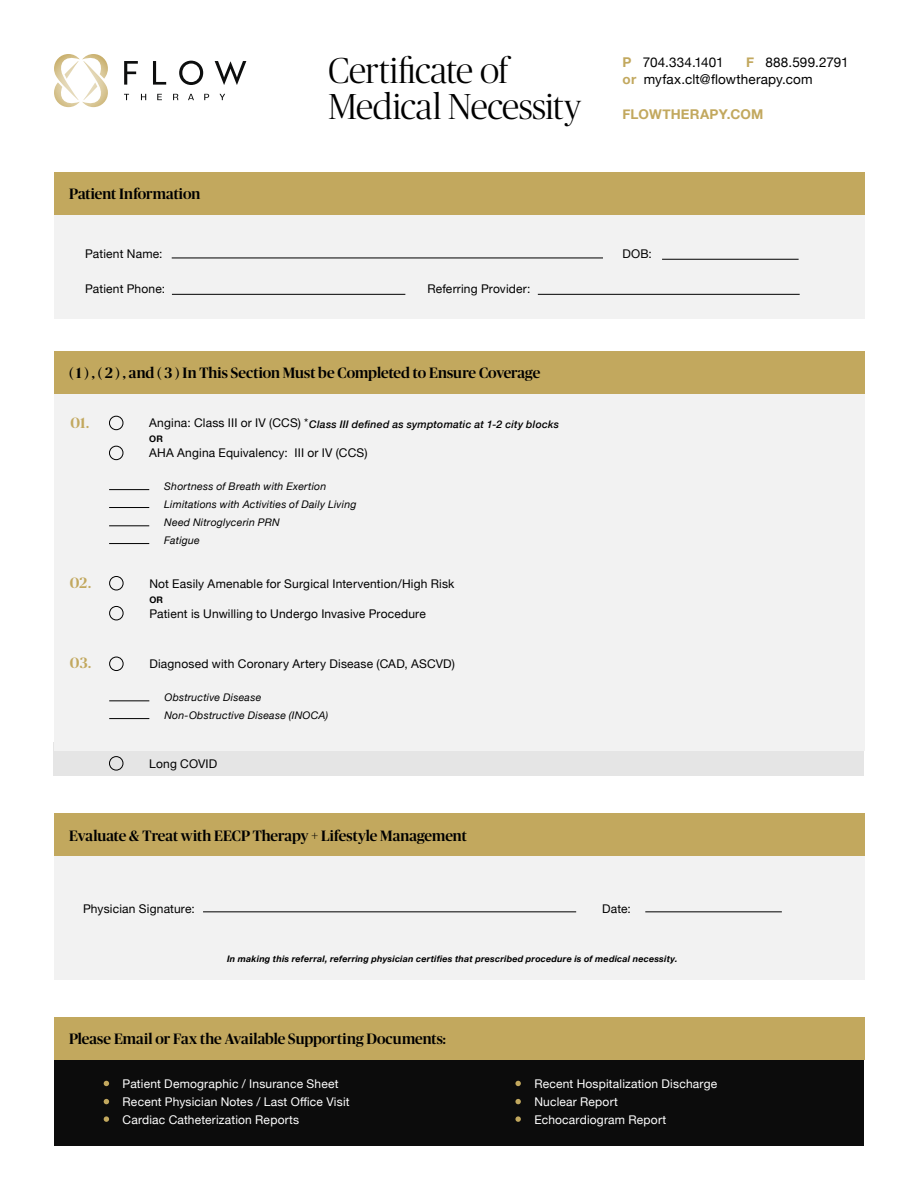
<style>
.page{position:relative;width:918px;height:1188px;background:#fff}
.page>*{position:absolute;margin:0;border:0;box-sizing:border-box;transform-origin:0 0}
.t1{font:300 36px/36px "Publico Banner";letter-spacing:-.005em;color:#000}
.t2{font:500 15px "Publico Banner";color:#000}
.t3{font:500 15px "Publico Banner";color:#c2a85e}
.t4{font:13.5px/17.2px "Helvetica Neue";letter-spacing:.01em;color:#000}
.t5{font:700 13.5px "Helvetica Neue";letter-spacing:.01em;color:#c2a85e}
.t6{font:12px "Helvetica Neue";letter-spacing:.015em;color:#000}
.t7{font:12px/18px "Helvetica Neue";letter-spacing:.015em;color:#fff}
.t8{font:italic 10.5px/18px "Helvetica Neue";letter-spacing:.02em;color:#000}
.t9{font:italic 500 10.5px "Helvetica Neue";letter-spacing:.02em;color:#000}
.t10{font:italic 700 9px "Helvetica Neue";letter-spacing:.025em;color:#000}
.t11{font:700 9px "Helvetica Neue";color:#000}
.s1{font-weight:700;color:#c2a85e}
.s2{font-weight:900}
</style>
<div class="page">
<svg style="left:124px;top:61px;width:14px;height:24px"></svg>
<svg style="left:153px;top:61px;width:13px;height:24px"></svg>
<svg style="left:179px;top:61px;width:24px;height:24px"></svg>
<svg style="left:215px;top:61px;width:31px;height:24px"></svg>
<svg style="left:124px;top:94px;width:5px;height:6px"></svg>
<svg style="left:141px;top:94px;width:5px;height:6px"></svg>
<svg style="left:157px;top:94px;width:5px;height:6px"></svg>
<svg style="left:173px;top:94px;width:5px;height:6px"></svg>
<svg style="left:188px;top:94px;width:6px;height:6px"></svg>
<svg style="left:204px;top:94px;width:5px;height:6px"></svg>
<svg style="left:219px;top:94px;width:6px;height:6px"></svg>
<svg style="left:54px;top:54px;width:54px;height:53px"></svg>
<div style="left:54px;top:178px;width:810px;height:140px;background:#f2f2f2"></div>
<div style="left:54px;top:743px;width:810px;height:33px;background:#e5e5e5"></div>
<div style="left:54px;top:356px;width:810px;height:395px;background:#f2f2f2"></div>
<div style="left:54px;top:351px;width:810px;height:43px;background:#c2a85e"></div>
<div style="left:54px;top:1017px;width:810px;height:128px;background:#0c0c0c"></div>
<hr style="left:109px;top:489px;width:40px;height:1px;background:#000">
<hr style="left:109px;top:507px;width:40px;height:1px;background:#000">
<hr style="left:109px;top:526px;width:40px;height:1px;background:#000">
<hr style="left:109px;top:543px;width:40px;height:1px;background:#000">
<svg style="left:104px;top:1081px;width:5px;height:5px"></svg>
<svg style="left:515px;top:1081px;width:6px;height:5px"></svg>
<svg style="left:104px;top:1099px;width:5px;height:5px"></svg>
<svg style="left:515px;top:1099px;width:6px;height:5px"></svg>
<svg style="left:104px;top:1116px;width:5px;height:6px"></svg>
<svg style="left:515px;top:1116px;width:6px;height:6px"></svg>
<div style="left:109px;top:416px;width:14px;height:14px;border:1px solid #000;border-radius:50%"></div>
<hr style="left:109px;top:701px;width:40px;height:1px;background:#000">
<hr style="left:109px;top:718px;width:40px;height:1px;background:#000">
<div style="left:109px;top:657px;width:14px;height:14px;border:1px solid #000;border-radius:50%"></div>
<div style="left:109px;top:446px;width:14px;height:14px;border:1px solid #000;border-radius:50%"></div>
<div style="left:109px;top:576px;width:14px;height:14px;border:1px solid #000;border-radius:50%"></div>
<div style="left:109px;top:606px;width:14px;height:14px;border:1px solid #000;border-radius:50%"></div>
<div style="left:54px;top:856px;width:810px;height:124px;background:#f2f2f2"></div>
<div style="left:54px;top:814px;width:810px;height:42px;background:#c2a85e"></div>
<div style="left:54px;top:172px;width:810px;height:43px;background:#c2a85e"></div>
<hr style="left:203px;top:912px;width:373px;height:1px;background:#000">
<hr style="left:645px;top:912px;width:137px;height:1px;background:#000">
<hr style="left:172px;top:258px;width:431px;height:1px;background:#000">
<hr style="left:662px;top:259px;width:137px;height:1px;background:#000">
<div style="left:54px;top:1017px;width:810px;height:42px;background:#c2a85e"></div>
<hr style="left:172px;top:294px;width:233px;height:1px;background:#000">
<hr style="left:538px;top:294px;width:262px;height:1px;background:#000">
<div style="left:109px;top:756px;width:14px;height:14px;border:1px solid #000;border-radius:50%"></div>
<p class="t2" style="left:69px;top:183px;width:133px">Patient Information</p>
<h1 class="t1" style="left:328px;top:51px;width:254px">Certificate of<br>Medical Necessity</h1>
<p class="t4" style="left:623px;top:55px;width:103px"><span class="s1">P</span> 704.334.1401</p>
<p class="t4" style="left:623px;top:55px;width:228px;text-indent:124px"><span class="s1">F</span> 888.599.2791 <span class="s1">or</span> myfax.clt@flowtherapy.com</p>
<p class="t5" style="left:623px;top:104px;width:142px">FLOWTHERAPY.COM</p>
<p class="t6" style="left:85px;top:245px;width:79px">Patient Name:</p>
<p class="t6" style="left:623px;top:245px;width:31px">DOB:</p>
<p class="t6" style="left:85px;top:280px;width:81px">Patient Phone:</p>
<p class="t6" style="left:427px;top:280px;width:104px">Referring Provider:</p>
<p class="t2" style="left:69px;top:362px;width:473px">( 1 ) , ( 2 ) , and ( 3 ) In This Section Must be Completed to Ensure Coverage</p>
<p class="t3" style="left:70px;top:412px;width:20px">01.</p>
<p class="t6" style="left:149px;top:414px;width:161px">Angina: Class III or IV (CCS) *</p>
<p class="t11" style="left:149px;top:432px;width:15px">OR</p>
<p class="t6" style="left:149px;top:444px;width:220px">AHA Angina Equivalency: III or IV (CCS)</p>
<p class="t9" style="left:309px;top:415px;width:251px">Class III defined as symptomatic at 1-2 city blocks</p>
<p class="t8" style="left:164px;top:478px;width:194px">Shortness of Breath with Exertion<br>Limitations with Activities of Daily Living<br>Need Nitroglycerin PRN<br>Fatigue</p>
<p class="t3" style="left:70px;top:573px;width:23px">02.</p>
<p class="t6" style="left:149px;top:575px;width:307px">Not Easily Amenable for Surgical Intervention/High Risk</p>
<p class="t11" style="left:149px;top:592px;width:15px">OR</p>
<p class="t6" style="left:149px;top:605px;width:278px">Patient is Unwilling to Undergo Invasive Procedure</p>
<p class="t3" style="left:70px;top:652px;width:23px">03.</p>
<p class="t6" style="left:149px;top:655px;width:307px">Diagnosed with Coronary Artery Disease (CAD, ASCVD)</p>
<p class="t8" style="left:164px;top:689px;width:165px">Obstructive Disease<br>Non-Obstructive Disease (INOCA)</p>
<p class="t6" style="left:149px;top:755px;width:70px">Long COVID</p>
<p class="t2" style="left:69px;top:825px;width:399px">Evaluate &amp; Treat with EECP Therapy <span class="s2">+</span> Lifestyle Management</p>
<p class="t6" style="left:83px;top:900px;width:113px">Physician Signature:</p>
<p class="t6" style="left:602px;top:900px;width:30px">Date:</p>
<p class="t10" style="left:227px;top:952px;width:452px">In making this referral, referring physician certifies that prescribed procedure is of medical necessity.</p>
<p class="t2" style="left:69px;top:1028px;width:378px">Please Email or Fax the Available Supporting Documents:</p>
<p class="t7" style="left:123px;top:1075px;width:229px">Patient Demographic / Insurance Sheet<br>Recent Physician Notes / Last Office Visit<br>Cardiac Catheterization Reports</p>
<p class="t7" style="left:534px;top:1075px;width:184px">Recent Hospitalization Discharge<br>Nuclear Report<br>Echocardiogram Report</p>
</div>
